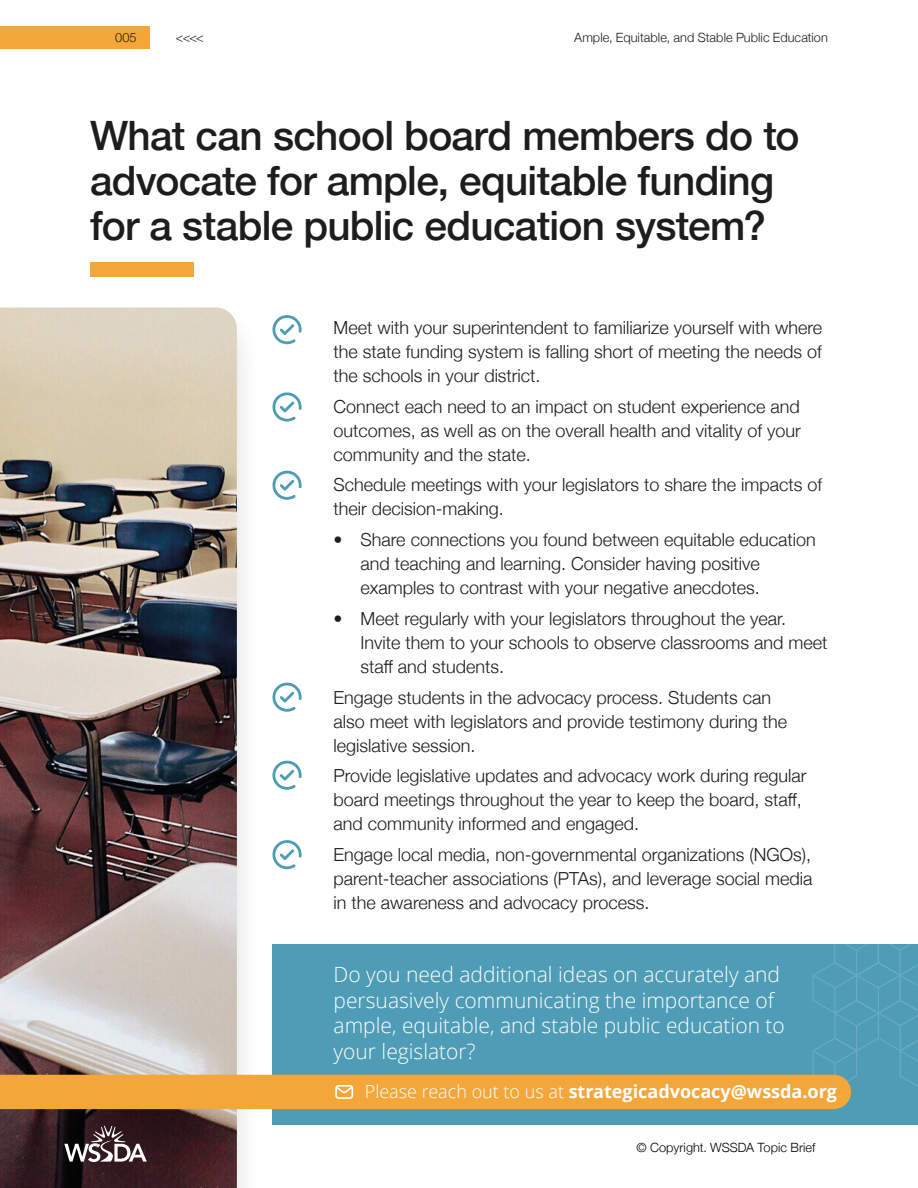
<style>
.page{position:relative;width:918px;height:1188px;background:#fff}
.page>*{position:absolute;margin:0;border:0;box-sizing:border-box;transform-origin:0 0}
.Headline_27_31_Left{font:500 40.5px/45px "Helvetica Neue";letter-spacing:-.02em;color:#1d1d1b}
.t1{font:300 21px/25.5px "Open Sans";color:#fff}
.t2{font:300 18px/24px "Helvetica Neue";color:#1d1d1b}
.t3{font:700 18px "Open Sans";color:#fff}
.Copy_Text_08_14_Right{font:300 12.75px "Helvetica Neue";letter-spacing:.005em;color:#1d1d1b}
.Copy_Text_08_14_Left{font:300 12.75px "Helvetica Neue";letter-spacing:.005em;color:#020304}
.Copy_Text_08_14_Left-2{font:300 12.75px "Helvetica Neue";color:#1d1d1b}
.s1{font-weight:300}
</style>
<div class="page">
<div style="left:0;top:305px;width:261px;height:883px;background:#fafafa"></div>
<img style="left:0;top:307px;width:237px;height:881px">
<svg style="left:64px;top:1126px;width:83px;height:36px"></svg>
<div style="left:90px;top:262px;width:104px;height:15px;background:#f3a73b"></div>
<svg style="left:272px;top:315px;width:30px;height:29px"></svg>
<svg style="left:272px;top:392px;width:30px;height:30px"></svg>
<svg style="left:272px;top:470px;width:30px;height:30px"></svg>
<svg style="left:272px;top:682px;width:30px;height:30px"></svg>
<svg style="left:272px;top:760px;width:30px;height:30px"></svg>
<svg style="left:272px;top:840px;width:30px;height:29px"></svg>
<div style="left:273px;top:945px;width:645px;height:180px;background:#4e9cb6"></div>
<svg style="left:0;top:915px;width:918px;height:194px"></svg>
<div style="left:0;top:26px;width:149px;height:23px;background:#f3a73b"></div>
<p class="Copy_Text_08_14_Left-2" style="left:115px;top:28px;width:23px">005</p>
<p class="Copy_Text_08_14_Left-2" style="left:176px;top:28px;width:29px">&lt;&lt;&lt;&lt;</p>
<p class="Copy_Text_08_14_Right" style="left:574px;top:28px;width:255px">Ample, Equitable, and Stable Public Education</p>
<p class="Headline_27_31_Left" style="left:90px;top:110px;width:711px">What can school board members do to advocate for ample, equitable funding for a stable public education system?</p>
<p class="t2" style="left:334px;top:314px;width:490px;text-align:justify">Meet with your superintendent to familiarize yourself with where the state funding system is falling short of meeting the needs of the schools in your district.</p>
<p class="t2" style="left:334px;top:393px;width:469px;text-align:justify">Connect each need to an impact on student experience and outcomes, as well as on the overall health and vitality of your community and the state.</p>
<p class="t2" style="left:334px;top:472px;width:490px">Schedule meetings with your legislators to share the impacts of their decision-making.</p>
<p class="t2" style="left:361px;top:527px;width:457px;text-indent:-27px">• Share connections you found between equitable education and teaching and learning. Consider having positive examples to contrast with your negative anecdotes.</p>
<p class="t2" style="left:361px;top:605px;width:468px;text-indent:-27px">• Meet regularly with your legislators throughout the year.<br>Invite them to your schools to observe classrooms and meet staff and students.</p>
<p class="t2" style="left:334px;top:684px;width:455px">Engage students in the advocacy process. Students can also meet with legislators and provide testimony during the legislative session.</p>
<p class="t2" style="left:334px;top:763px;width:474px">Provide legislative updates and advocacy work during regular board meetings throughout the year to keep the board, staff, and community informed and engaged.</p>
<p class="t2" style="left:334px;top:842px;width:480px;text-align:justify">Engage local media, non-governmental organizations (NGOs), parent-teacher associations (PTAs), and leverage social media in the awareness and advocacy process.</p>
<p class="t1" style="left:334px;top:961px;width:453px">Do you need additional ideas on accurately and persuasively communicating the importance of ample, equitable, and stable public education to your legislator?</p>
<p class="t3" style="left:365px;top:1078px;width:474px"><span class="s1">Please reach out to us at</span> strategicadvocacy@wssda.org</p>
<p class="Copy_Text_08_14_Left" style="left:637px;top:1138px;width:180px">© Copyright. WSSDA Topic Brief</p>
</div>
